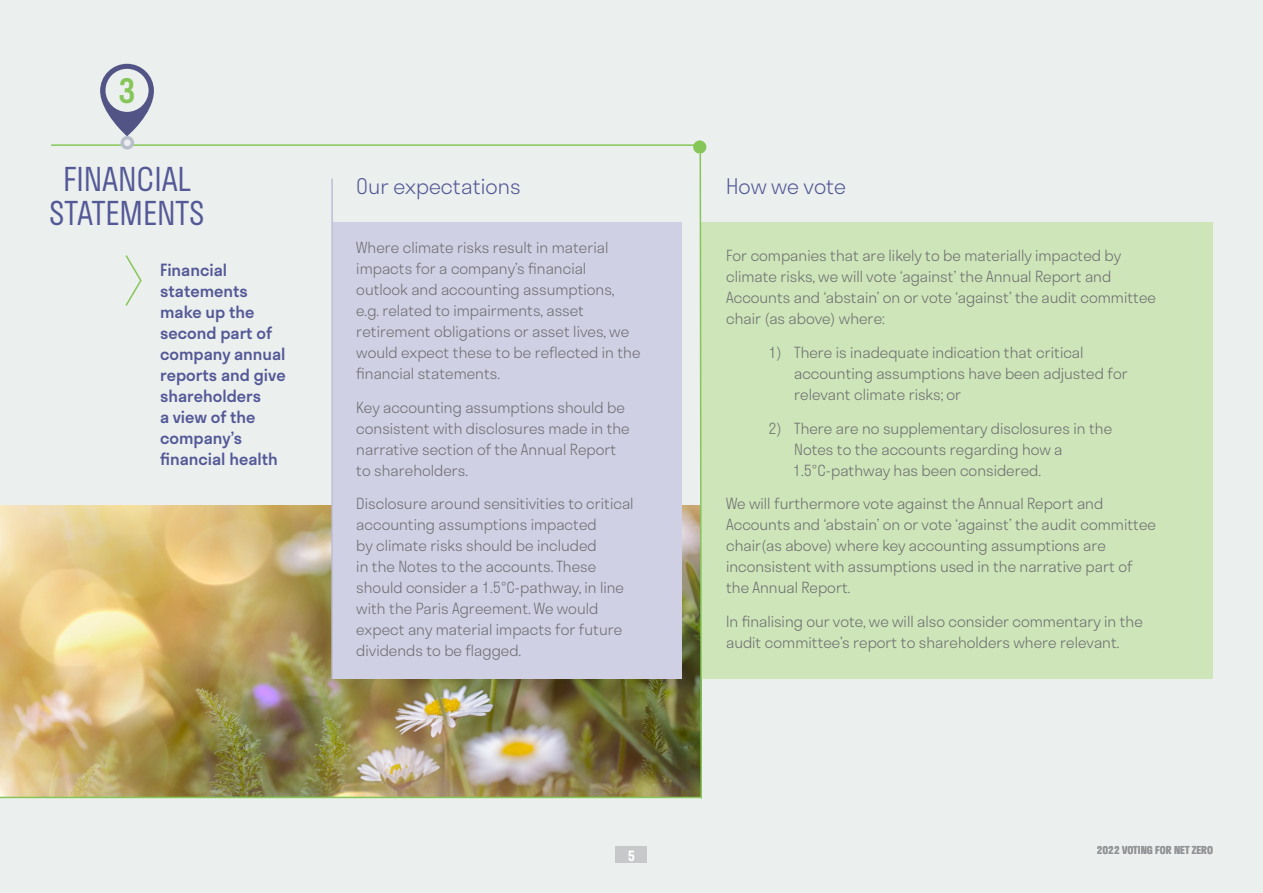
<style>
.page{position:relative;width:1263px;height:893px;background:#ebefed}
.page>*{position:absolute;margin:0;border:0;box-sizing:border-box;transform-origin:0 0}
.LIGHT_HEADER{font:500 33px "Stratos";color:#86c659}
.t1{font:300 31.5px/34.5px "Stratos";letter-spacing:-.005em;color:#535897;text-align:center}
.Header_light{font:300 21px "Stratos";color:#535897}
.BODY_9_14_black{font:500 16.5px/21px "Stratos";color:#535897}
.BODY_10_14_LIGHT{font:300 15px/21px "Stratos";color:#6c6d70}
.t2{font:600 13.5px "Stratos";color:#fff}
.LEFT_FOOTER_GREY{font:600 10.5px "Stratos";color:#939598}
</style>
<div class="page">
<img style="left:0;top:505px;width:699px;height:292px">
<div style="left:615px;top:847px;width:32px;height:16px;background:#c7c8ca"></div>
<div style="left:333px;top:222px;width:349px;height:457px;background:#d0d0e4"></div>
<div style="left:701px;top:222px;width:512px;height:457px;background:#cde5b8"></div>
<svg style="left:699px;top:154px;width:3px;height:645px;background:#9bbf79"></svg>
<svg style="left:125px;top:255px;width:17px;height:51px"></svg>
<hr style="left:0;top:797px;width:702px;height:1px;background:#86c659">
<hr style="left:51px;top:144px;width:648px;height:2px;background:#86c659">
<div style="left:693px;top:140px;width:13px;height:14px;background:#86c659;border-radius:50%"></div>
<hr style="left:331px;top:179px;width:2px;height:500px;background:#bcbdd8">
<svg style="left:100px;top:64px;width:54px;height:86px"></svg>
<p class="LIGHT_HEADER" style="left:117px;top:65px;width:20px">3</p>
<p class="t1" style="left:49px;top:161px;width:157px">FINANCIAL<br>STATEMENTS</p>
<p class="BODY_9_14_black" style="left:160px;top:259px;width:127px">Financial statements make up the second part of company annual reports and give shareholders<br>a view of the company’s financial health</p>
<p class="Header_light" style="left:356px;top:170px;width:166px">Our expectations</p>
<p class="BODY_10_14_LIGHT" style="left:356px;top:236px;width:286px">Where climate risks result in material impacts for a company’s financial outlook and accounting assumptions, e.g. related to impairments, asset retirement obligations or asset lives, we would expect these to be reflected in the financial statements.</p>
<p class="BODY_10_14_LIGHT" style="left:356px;top:396px;width:275px">Key accounting assumptions should be consistent with disclosures made in the narrative section of the Annual Report to shareholders.</p>
<p class="BODY_10_14_LIGHT" style="left:356px;top:493px;width:279px">Disclosure around sensitivities to critical accounting assumptions impacted<br>by climate risks should be included<br>in the Notes to the accounts. These should consider a 1.5°C-pathway, in line with the Paris Agreement. We would expect any material impacts for future dividends to be flagged.</p>
<p class="t2" style="left:628px;top:845px;width:9px">5</p>
<p class="Header_light" style="left:726px;top:170px;width:122px">How we vote</p>
<p class="BODY_10_14_LIGHT" style="left:726px;top:244px;width:431px">For companies that are likely to be materially impacted by climate risks, we will vote ‘against’ the Annual Report and Accounts and ‘abstain’ on or vote ‘against’ the audit committee chair (as above) where:</p>
<p class="BODY_10_14_LIGHT" style="left:794px;top:341px;width:335px;text-indent:-26px">1) There is inadequate indication that critical accounting assumptions have been adjusted for relevant climate risks; or</p>
<p class="BODY_10_14_LIGHT" style="left:793px;top:417px;width:321px;text-indent:-24px">2) There are no supplementary disclosures in the<br>Notes to the accounts regarding how a<br>1.5°C-pathway has been considered.</p>
<p class="BODY_10_14_LIGHT" style="left:726px;top:493px;width:431px">We will furthermore vote against the Annual Report and Accounts and ‘abstain’ on or vote ‘against’ the audit committee chair(as above) where key accounting assumptions are inconsistent with assumptions used in the narrative part of the Annual Report.</p>
<p class="BODY_10_14_LIGHT" style="left:726px;top:611px;width:418px">In finalising our vote, we will also consider commentary in the audit committee’s report to shareholders where relevant.</p>
<p class="LEFT_FOOTER_GREY" style="left:1097px;top:842px;width:118px">2022 VOTING FOR NET ZERO</p>
</div>
